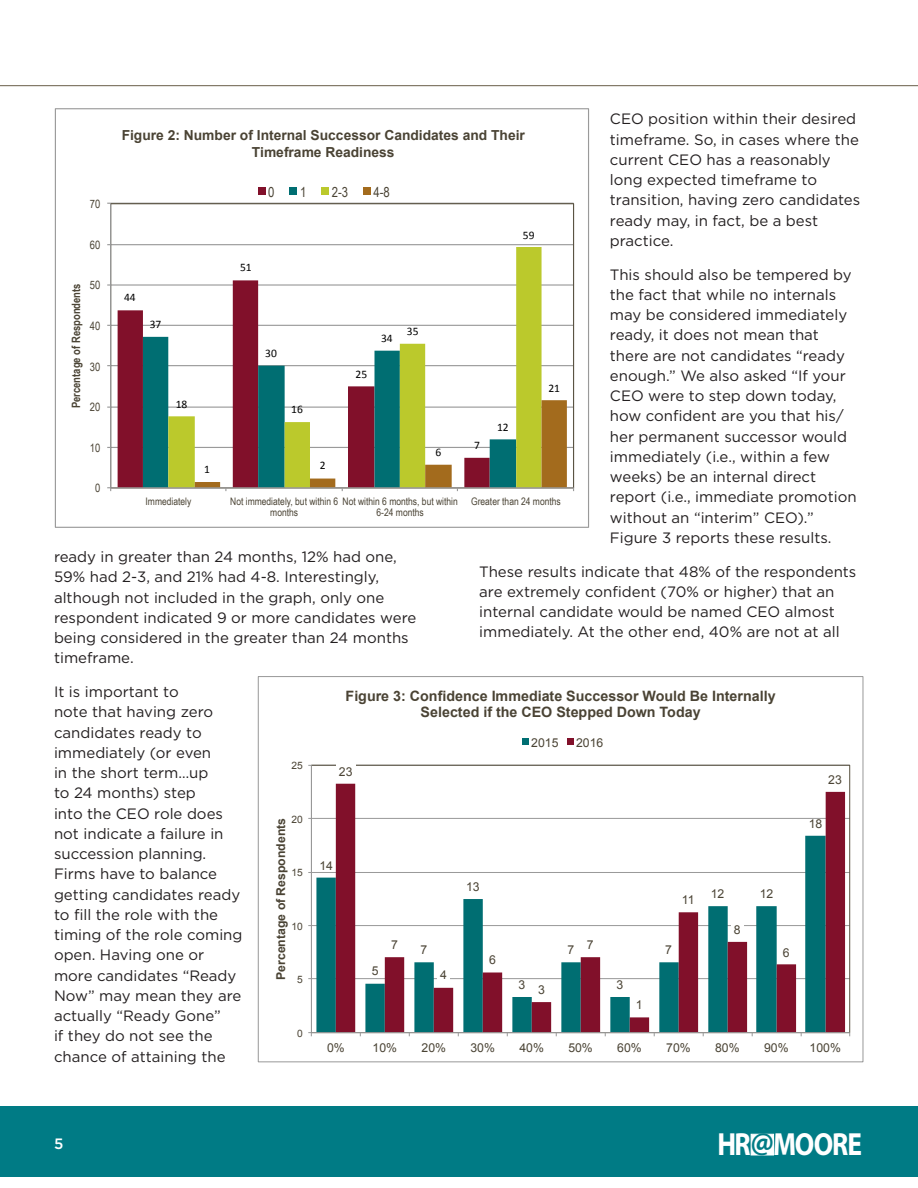
<style>
.page{position:relative;width:918px;height:1188px;background:#fff}
.page>*{position:absolute;margin:0;border:0;box-sizing:border-box;transform-origin:0 0}
.t1{font:700 32.1px "Myriad Pro";letter-spacing:-.04em;color:#fff;scale:.85 1}
.t2{font:15px/20.2px "Gotham";color:#231f20}
.t3{font:500 15px "Gotham";color:#fff}
.t4{font:700 14.25px/16.4px "Arial";color:#4a4334;text-align:center}
.t5{font:700 13.8px/16.2px "Arial";color:#4a4334;text-align:center}
.t6{font:13.8px "Arial Narrow";color:#4a4334}
.t7{font:12.3px "Arial";color:#4a4334}
.t8{font:700 12.3px "Arial";color:#4a4334}
.t9{font:11.55px "Calibri";color:#000}
.t10{font:700 11.55px "Arial Narrow";color:#4a4334}
.t11{font:11.55px "Arial Narrow";color:#4a4334}
.t12{font:10.35px/11.6px "Arial Narrow";color:#4a4334}
.t13{font:10.2px "Arial";color:#4a4334}
.s1{font-size:31.5px;color:#007b85}
</style>
<div class="page">
<div style="left:0;top:1106px;width:918px;height:71px;background:#007b85"></div>
<div style="left:751px;top:1134px;width:23px;height:21px;background:#fff;border:1px solid #fff"></div>
<hr style="left:0;top:85px;width:918px;height:1px;background:#685d49">
<hr style="left:111px;top:447px;width:463px;height:1px;background:#9a9a9a">
<hr style="left:111px;top:407px;width:463px;height:1px;background:#9a9a9a">
<hr style="left:111px;top:365px;width:463px;height:1px;background:#9a9a9a">
<hr style="left:111px;top:325px;width:463px;height:1px;background:#9a9a9a">
<hr style="left:111px;top:284px;width:463px;height:2px;background:#9a9a9a">
<hr style="left:111px;top:244px;width:463px;height:1px;background:#9a9a9a">
<svg style="left:118px;top:284px;width:50px;height:203px;fill:#81102a"></svg>
<div style="left:143px;top:337px;width:25px;height:150px;background:#006e72"></div>
<svg style="left:168px;top:247px;width:374px;height:240px"></svg>
<hr style="left:110px;top:204px;width:1px;height:284px;background:#9a9a9a">
<hr style="left:111px;top:487px;width:463px;height:1px;background:#9a9a9a">
<svg style="left:195px;top:400px;width:372px;height:91px"></svg>
<div style="left:258px;top:187px;width:7px;height:7px;background:#81102a"></div>
<div style="left:290px;top:187px;width:7px;height:7px;background:#006e72"></div>
<div style="left:322px;top:187px;width:7px;height:7px;background:#bbc92c"></div>
<div style="left:363px;top:187px;width:8px;height:7px;background:#a36b1d"></div>
<hr style="left:311px;top:978px;width:539px;height:1px;background:#9a9a9a">
<hr style="left:311px;top:925px;width:539px;height:1px;background:#9a9a9a">
<hr style="left:311px;top:872px;width:539px;height:1px;background:#9a9a9a">
<hr style="left:311px;top:818px;width:539px;height:1px;background:#9a9a9a">
<svg style="left:316px;top:836px;width:20px;height:196px;fill:#006e72"></svg>
<svg style="left:336px;top:784px;width:509px;height:248px"></svg>
<hr style="left:311px;top:765px;width:1px;height:268px;background:#9a9a9a">
<hr style="left:311px;top:1032px;width:539px;height:1px;background:#9a9a9a">
<div style="left:388px;top:935px;width:13px;height:18px;background:#fff"></div>
<div style="left:437px;top:966px;width:13px;height:17px;background:#fff"></div>
<div style="left:486px;top:951px;width:13px;height:17px;background:#fff"></div>
<div style="left:535px;top:981px;width:13px;height:17px;background:#fff"></div>
<div style="left:584px;top:935px;width:13px;height:18px;background:#fff"></div>
<div style="left:633px;top:996px;width:13px;height:17px;background:#fff"></div>
<div style="left:679px;top:890px;width:19px;height:18px;background:#fff"></div>
<div style="left:731px;top:920px;width:13px;height:18px;background:#fff"></div>
<div style="left:780px;top:943px;width:13px;height:18px;background:#fff"></div>
<div style="left:825px;top:770px;width:20px;height:17px;background:#fff"></div>
<svg style="left:523px;top:738px;width:6px;height:6px"></svg>
<div style="left:567px;top:738px;width:7px;height:6px;background:#81102a"></div>
<p class="t2" style="left:610px;top:109px;width:252px">CEO position within their desired timeframe. So, in cases where the current CEO has a reasonably long expected timeframe to transition, having zero candidates ready may, in fact, be a best practice.</p>
<p class="t2" style="left:610px;top:264px;width:248px">This should also be tempered by the fact that while no internals may be considered immediately ready, it does not mean that there are not candidates “ready enough.” We also asked “If your<br>CEO were to step down today, how confident are you that his/ her permanent successor would immediately (i.e., within a few weeks) be an internal direct report (i.e., immediate promotion without an “interim” CEO).”<br>Figure 3 reports these results.</p>
<p class="t2" style="left:479px;top:561px;width:379px">These results indicate that 48% of the respondents are extremely confident (70% or higher) that an internal candidate would be named CEO almost immediately. At the other end, 40% are not at all</p>
<p class="t5" style="left:122px;top:128px;width:405px">Figure 2: Number of Internal Successor Candidates and Their<br>Timeframe Readiness</p>
<p class="t6" style="left:268px;top:182px;width:8px">0</p>
<p class="t6" style="left:300px;top:182px;width:8px">1</p>
<p class="t6" style="left:332px;top:182px;width:18px">2-3</p>
<p class="t6" style="left:374px;top:182px;width:18px">4-8</p>
<p class="t11" style="left:90px;top:196px;width:12px">70</p>
<p class="t9" style="left:523px;top:228px;width:13px">59</p>
<p class="t11" style="left:90px;top:236px;width:12px">60</p>
<p class="t9" style="left:240px;top:260px;width:13px">51</p>
<p class="t11" style="left:90px;top:277px;width:12px">50</p>
<p class="t10" style="left:67px;top:408px;width:126px;rotate:-90deg">Percentage of Respondents</p>
<p class="t9" style="left:124px;top:290px;width:13px">44</p>
<p class="t9" style="left:150px;top:317px;width:13px">37</p>
<p class="t11" style="left:90px;top:318px;width:12px">40</p>
<p class="t9" style="left:407px;top:324px;width:13px">35</p>
<p class="t9" style="left:381px;top:331px;width:13px">34</p>
<p class="t9" style="left:265px;top:346px;width:13px">30</p>
<p class="t11" style="left:90px;top:358px;width:12px">30</p>
<p class="t9" style="left:356px;top:367px;width:13px">25</p>
<p class="t9" style="left:548px;top:381px;width:13px">21</p>
<p class="t9" style="left:176px;top:397px;width:13px">18</p>
<p class="t11" style="left:90px;top:399px;width:12px">20</p>
<p class="t9" style="left:291px;top:402px;width:13px">16</p>
<p class="t9" style="left:497px;top:420px;width:13px">12</p>
<p class="t9" style="left:474px;top:438px;width:7px">7</p>
<p class="t11" style="left:90px;top:439px;width:12px">10</p>
<p class="t9" style="left:436px;top:445px;width:7px">6</p>
<p class="t9" style="left:320px;top:458px;width:7px">2</p>
<p class="t9" style="left:204px;top:462px;width:7px">1</p>
<p class="t11" style="left:95px;top:480px;width:7px">0</p>
<p class="t12" style="left:471px;top:495px;width:91px">Greater than 24 months</p>
<p class="t12" style="left:146px;top:495px;width:47px">Immediately</p>
<p class="t12" style="left:270px;top:495px;width:189px;text-indent:-40px">Not immediately, but within 6 Not within 6 months, but within months</p>
<p class="t12" style="left:377px;top:506px;width:49px">6-24 months</p>
<p class="t2" style="left:54px;top:546px;width:364px">ready in greater than 24 months, 12% had one, 59% had 2-3, and 21% had 4-8. Interestingly, although not included in the graph, only one respondent indicated 9 or more candidates were being considered in the greater than 24 months timeframe.</p>
<p class="t2" style="left:54px;top:681px;width:190px">It is important to<br>note that having zero candidates ready to immediately (or even<br>in the short term…up<br>to 24 months) step<br>into the CEO role does not indicate a failure in succession planning.<br>Firms have to balance getting candidates ready to fill the role with the timing of the role coming open. Having one or more candidates “Ready<br>Now” may mean they are actually “Ready Gone”<br>if they do not see the chance of attaining the</p>
<p class="t4" style="left:346px;top:688px;width:432px">Figure 3: Confidence Immediate Successor Would Be Internally<br>Selected if the CEO Stepped Down Today</p>
<p class="t7" style="left:531px;top:734px;width:29px">2015</p>
<p class="t7" style="left:576px;top:734px;width:29px">2016</p>
<p class="t13" style="left:291px;top:759px;width:13px">25</p>
<p class="t7" style="left:339px;top:764px;width:15px">23</p>
<p class="t7" style="left:828px;top:771px;width:15px">23</p>
<p class="t13" style="left:291px;top:813px;width:13px">20</p>
<p class="t8" style="left:273px;top:980px;width:163px;rotate:-90deg">Percentage of Respondents</p>
<p class="t7" style="left:809px;top:815px;width:15px">18</p>
<p class="t7" style="left:319px;top:857px;width:15px">14</p>
<p class="t13" style="left:291px;top:866px;width:13px">15</p>
<p class="t7" style="left:466px;top:878px;width:15px">13</p>
<p class="t7" style="left:711px;top:886px;width:15px">12</p>
<p class="t7" style="left:760px;top:886px;width:15px">12</p>
<p class="t7" style="left:682px;top:892px;width:14px">11</p>
<p class="t13" style="left:291px;top:919px;width:13px">10</p>
<p class="t7" style="left:734px;top:922px;width:8px">8</p>
<p class="t7" style="left:391px;top:937px;width:8px">7</p>
<p class="t7" style="left:587px;top:937px;width:8px">7</p>
<p class="t7" style="left:421px;top:942px;width:8px">7</p>
<p class="t7" style="left:567px;top:942px;width:8px">7</p>
<p class="t7" style="left:665px;top:942px;width:8px">7</p>
<p class="t7" style="left:783px;top:944px;width:8px">6</p>
<p class="t7" style="left:489px;top:952px;width:8px">6</p>
<p class="t7" style="left:372px;top:963px;width:8px">5</p>
<p class="t7" style="left:440px;top:967px;width:8px">4</p>
<p class="t13" style="left:297px;top:973px;width:7px">5</p>
<p class="t7" style="left:518px;top:977px;width:8px">3</p>
<p class="t7" style="left:616px;top:977px;width:8px">3</p>
<p class="t7" style="left:538px;top:982px;width:8px">3</p>
<p class="t7" style="left:636px;top:997px;width:8px">1</p>
<p class="t13" style="left:297px;top:1026px;width:7px">0</p>
<p class="t7" style="left:327px;top:1040px;width:19px">0%</p>
<p class="t7" style="left:373px;top:1040px;width:26px">10%</p>
<p class="t7" style="left:422px;top:1040px;width:26px">20%</p>
<p class="t7" style="left:470px;top:1040px;width:26px">30%</p>
<p class="t7" style="left:519px;top:1040px;width:26px">40%</p>
<p class="t7" style="left:568px;top:1040px;width:26px">50%</p>
<p class="t7" style="left:617px;top:1040px;width:26px">60%</p>
<p class="t7" style="left:666px;top:1040px;width:26px">70%</p>
<p class="t7" style="left:715px;top:1040px;width:26px">80%</p>
<p class="t7" style="left:764px;top:1040px;width:26px">90%</p>
<p class="t7" style="left:810px;top:1040px;width:33px">100%</p>
<p class="t3" style="left:54px;top:1134px;width:11px">5</p>
<h1 class="t1" style="left:718px;top:1124px;width:172px">HR<span class="s1">@</span>MOORE</h1>
</div>
